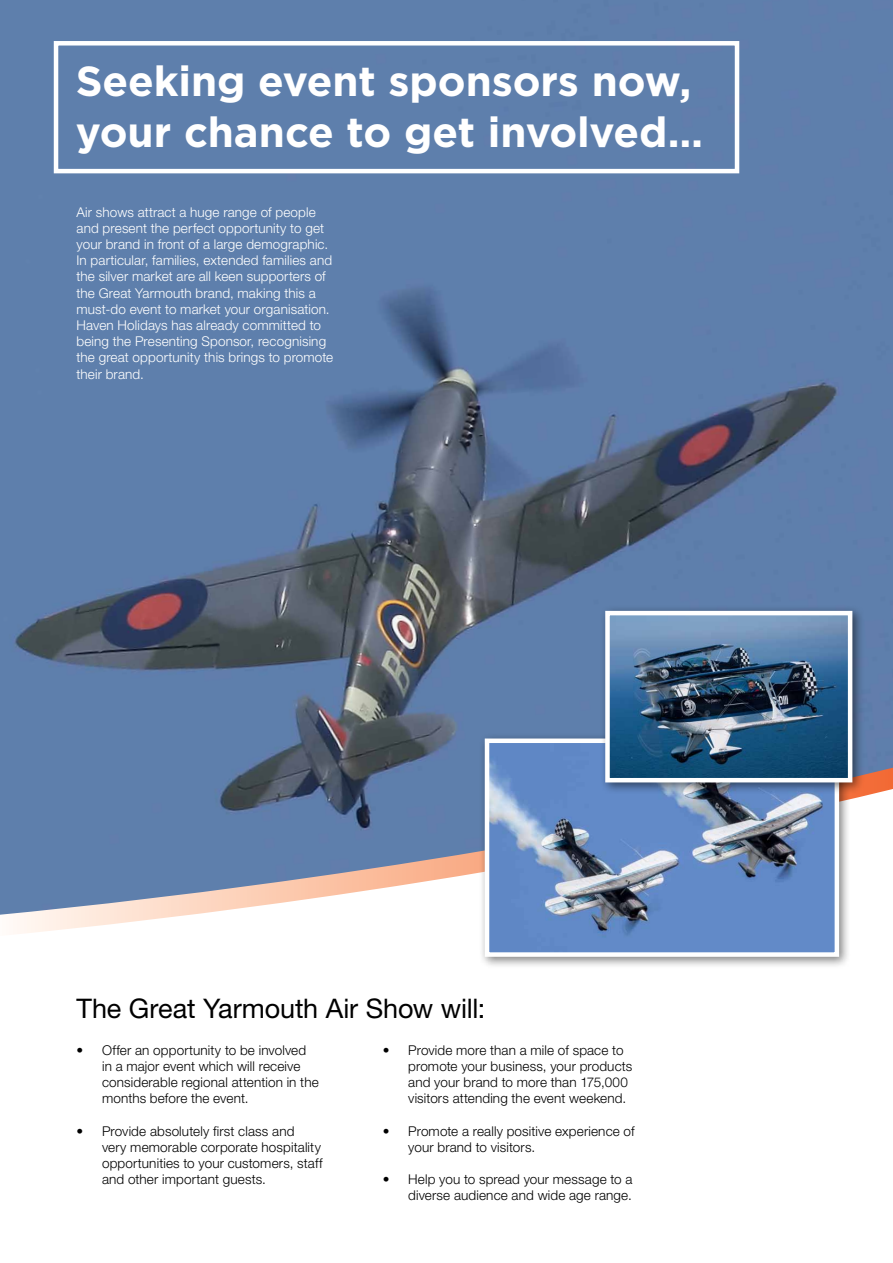
<style>
.page{position:relative;width:893px;height:1263px;background:#fff}
.page>*{position:absolute;margin:0;border:0;box-sizing:border-box;transform-origin:0 0}
.t1{font:700 42px/50.4px "Gotham";letter-spacing:-.005em;color:#fff}
.t2{font:27px "Helvetica Neue";letter-spacing:-.005em;color:#000}
.t3{font:300 13.5px/16.2px "Helvetica Neue";letter-spacing:.01em;color:#000}
.t4{font:300 13.5px/16.2px "Helvetica Neue";letter-spacing:.01em;color:#fff}
</style>
<div class="page">
<img style="left:0;top:0;width:893px;height:915px">
<div style="left:54px;top:41px;width:685px;height:132px;border:4px solid #fff"></div>
<div style="left:479px;top:732px;width:372px;height:237px;background:#000;opacity:.5"></div>
<img style="left:490px;top:743px;width:344px;height:209px">
<div style="left:485px;top:738px;width:354px;height:219px;border:4px solid #fff"></div>
<div style="left:599px;top:605px;width:265px;height:189px;background:#000;opacity:.5"></div>
<img style="left:610px;top:616px;width:237px;height:161px">
<div style="left:605px;top:611px;width:247px;height:171px;border:4px solid #fff"></div>
<h1 class="t1" style="left:76px;top:56px;width:629px">Seeking event sponsors now, your chance to get involved…</h1>
<p class="t4" style="left:77px;top:203px;width:258px">Air shows attract a huge range of people and present the perfect opportunity to get your brand in front of a large demographic.<br>In particular, families, extended families and the silver market are all keen supporters of the Great Yarmouth brand, making this a must-do event to market your organisation.<br>Haven Holidays has already committed to being the Presenting Sponsor, recognising the great opportunity this brings to promote their brand.</p>
<h2 class="t2" style="left:77px;top:992px;width:410px">The Great Yarmouth Air Show will:</h2>
<p class="t3" style="left:102px;top:1041px;width:218px;text-indent:-26px">• Offer an opportunity to be involved in a major event which will receive considerable regional attention in the months before the event.</p>
<p class="t3" style="left:102px;top:1122px;width:222px;text-indent:-26px">• Provide absolutely first class and<br>very memorable corporate hospitality opportunities to your customers, staff and other important guests.</p>
<p class="t3" style="left:408px;top:1041px;width:226px;text-indent:-26px">• Provide more than a mile of space to promote your business, your products and your brand to more than 175,000 visitors attending the event weekend.</p>
<p class="t3" style="left:408px;top:1122px;width:228px;text-indent:-26px">• Promote a really positive experience of your brand to visitors.</p>
<p class="t3" style="left:383px;top:1171px;width:251px;text-align:right">• Help you to spread your message to a diverse audience and wide age range.</p>
</div>
